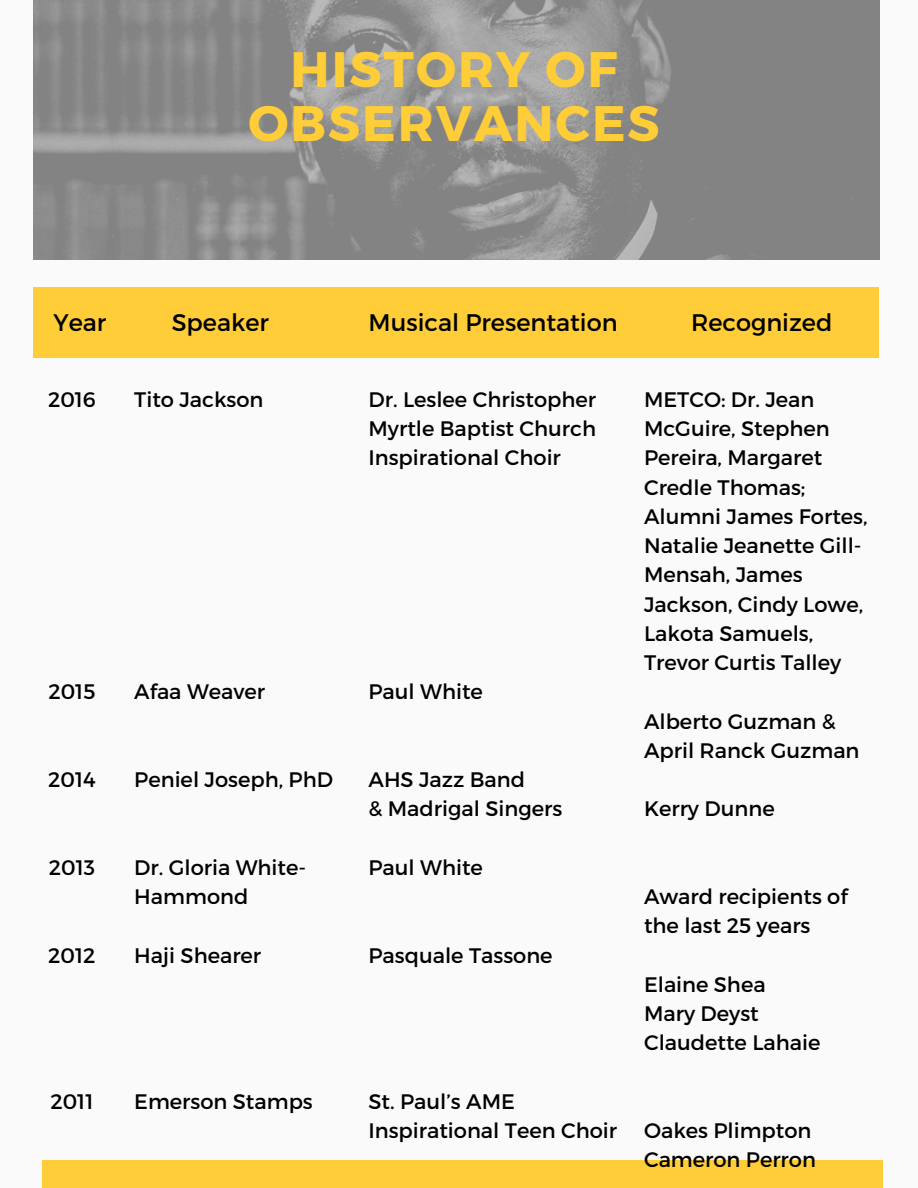
<style>
.page{position:relative;width:918px;height:1188px;background:#fafafa}
.page>*{position:absolute;margin:0;border:0;box-sizing:border-box;transform-origin:0 0}
.t1{font:700 49.8px/54px "Montserrat";letter-spacing:.04em;color:#ffcd37;text-align:center}
.t2{font:24px "Montserrat";color:#000}
.t3{font:21px/29.2px "Montserrat";color:#000}
</style>
<div class="page">
<img style="left:33px;top:0;width:846px;height:259px">
<div style="left:42px;top:1160px;width:840px;height:28px;background:#ffcd37"></div>
<div style="left:33px;top:288px;width:846px;height:69px;background:#ffcd37"></div>
<h1 class="t1" style="left:249px;top:39px;width:413px">HISTORY OF<br>OBSERVANCES</h1>
<p class="t2" style="left:53px;top:307px;width:54px">Year</p>
<p class="t2" style="left:172px;top:307px;width:99px">Speaker</p>
<p class="t2" style="left:369px;top:307px;width:251px">Musical Presentation</p>
<p class="t2" style="left:691px;top:307px;width:143px">Recognized</p>
<p class="t3" style="left:48px;top:384px;width:49px">2016</p>
<p class="t3" style="left:134px;top:384px;width:131px">Tito Jackson</p>
<p class="t3" style="left:369px;top:384px;width:229px;text-align:justify">Dr. Leslee Christopher Myrtle Baptist Church Inspirational Choir</p>
<p class="t3" style="left:48px;top:676px;width:49px">2015</p>
<p class="t3" style="left:134px;top:676px;width:132px">Afaa Weaver</p>
<p class="t3" style="left:369px;top:676px;width:116px">Paul White</p>
<p class="t3" style="left:48px;top:764px;width:49px">2014</p>
<p class="t3" style="left:49px;top:852px;width:48px">2013</p>
<p class="t3" style="left:134px;top:764px;width:200px">Peniel Joseph, PhD</p>
<p class="t3" style="left:134px;top:852px;width:173px">Dr. Gloria White-<br>Hammond</p>
<p class="t3" style="left:369px;top:764px;width:195px">AHS Jazz Band<br>&amp; Madrigal Singers</p>
<p class="t3" style="left:369px;top:852px;width:116px">Paul White</p>
<p class="t3" style="left:48px;top:940px;width:49px">2012</p>
<p class="t3" style="left:134px;top:940px;width:128px">Haji Shearer</p>
<p class="t3" style="left:369px;top:940px;width:186px">Pasquale Tassone</p>
<p class="t3" style="left:644px;top:384px;width:225px">METCO: Dr. Jean<br>McGuire, Stephen<br>Pereira, Margaret<br>Credle Thomas;<br>Alumni James Fortes,<br>Natalie Jeanette Gill-<br>Mensah, James<br>Jackson, Cindy Lowe,<br>Lakota Samuels,<br>Trevor Curtis Talley</p>
<p class="t3" style="left:644px;top:706px;width:217px">Alberto Guzman &amp;<br>April Ranck Guzman</p>
<p class="t3" style="left:644px;top:793px;width:132px">Kerry Dunne</p>
<p class="t3" style="left:644px;top:881px;width:205px">Award recipients of the last 25 years</p>
<p class="t3" style="left:644px;top:969px;width:178px">Elaine Shea<br>Mary Deyst<br>Claudette Lahaie</p>
<p class="t3" style="left:50px;top:1086px;width:45px">2011</p>
<p class="t3" style="left:134px;top:1086px;width:180px">Emerson Stamps</p>
<p class="t3" style="left:369px;top:1086px;width:250px">St. Paul’s AME<br>Inspirational Teen Choir</p>
<p class="t3" style="left:644px;top:1115px;width:173px">Oakes Plimpton<br>Cameron Perron</p>
</div>
